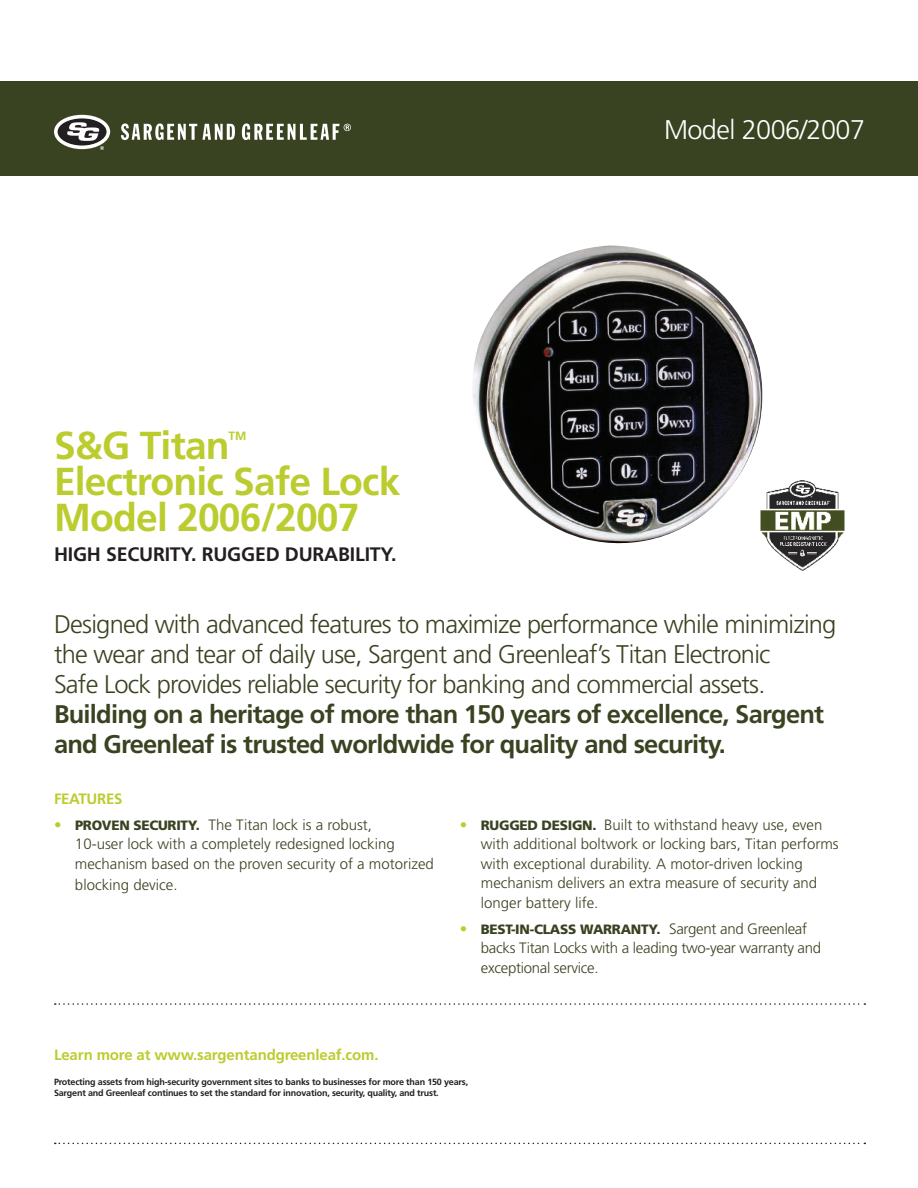
<style>
.page{position:relative;width:918px;height:1188px;background:#fff}
.page>*{position:absolute;margin:0;border:0;box-sizing:border-box;transform-origin:0 0}
.t1{font:700 39px/36px "Frutiger LT Std";letter-spacing:-.02em;color:#bbcc2e}
.t2{font:300 27px "Frutiger LT Std";letter-spacing:-.02em;color:#fff}
.t3{font:300 25.5px/30px "Frutiger LT Std";letter-spacing:-.03em;color:#394321}
.t4{font:700 25.5px/30px "Frutiger LT Std";letter-spacing:-.03em;color:#394321}
.t5{font:700 19.5px "Frutiger LT Std";letter-spacing:-.01em;color:#231f20}
.t6{font:300 15px/19.5px "Frutiger LT Std";color:#394321}
.t7{font:300 15px/19.5px "Frutiger LT Std";letter-spacing:-.02em;color:#394321}
.t8{font:700 15px "Frutiger LT Std";letter-spacing:-.01em;color:#bbcc2e}
.t9{font:900 13.5px "Frutiger LT Std";letter-spacing:-.02em;color:#394321}
.t10{font:700 12px "Frutiger LT Std";color:#bbcc2e}
.t11{font:700 9px/10.5px "Frutiger LT Std";letter-spacing:-.02em;color:#231f20}
.s1{color:#bbcc2e}
.s2{font-weight:900;font-size:13.5px}
.s3{font-weight:300;font-size:15px;color:#bbcc2e}
.s4{font-weight:300;font-size:15px}
</style>
<div class="page">
<div style="left:0;top:81px;width:918px;height:95px;background:#394321"></div>
<svg style="left:54px;top:115px;width:56px;height:35px"></svg>
<svg style="left:121px;top:123px;width:114px;height:17px"></svg>
<svg style="left:242px;top:123px;width:109px;height:17px"></svg>
<svg style="left:55px;top:1143px;width:810px;height:1px"></svg>
<svg style="left:55px;top:1003px;width:810px;height:2px"></svg>
<img style="left:473px;top:246px;width:290px;height:298px">
<img style="left:759px;top:480px;width:86px;height:90px">
<h1 class="t1" style="left:54px;top:428px;width:177px">S&amp;G Titan</h1>
<p class="t10" style="left:229px;top:429px;width:19px">TM</p>
<h1 class="t1" style="left:54px;top:464px;width:348px">Electronic Safe Lock<br>Model 2006/2007</h1>
<h3 class="t5" style="left:54px;top:542px;width:344px">HIGH SECURITY. RUGGED DURABILITY.</h3>
<h2 class="t2" style="left:664px;top:114px;width:203px">Model 2006/2007</h2>
<h3 class="t3" style="left:54px;top:609px;width:784px">Designed with advanced features to maximize performance while minimizing the wear and tear of daily use, Sargent and Greenleaf’s Titan Electronic<br>Safe Lock provides reliable security for banking and commercial assets.</h3>
<h3 class="t4" style="left:54px;top:699px;width:772px">Building on a heritage of more than 150 years of excellence, Sargent and Greenleaf is trusted worldwide for quality and security.</h3>
<p class="t8" style="left:54px;top:790px;width:70px">FEATURES</p>
<p class="t6" style="left:75px;top:815px;width:360px;text-indent:-21px"><span class="s1">•</span> <span class="s2">PROVEN SECURITY.</span> The Titan lock is a robust,<br>10-user lock with a completely redesigned locking mechanism based on the proven security of a motorized</p>
<p class="t6" style="left:75px;top:875px;width:104px">blocking device.</p>
<p class="t6" style="left:481px;top:815px;width:359px;text-indent:-21px"><span class="s1">•</span> <span class="s2">RUGGED DESIGN.</span> Built to withstand heavy use, even with additional boltwork or locking bars, Titan performs with exceptional durability. A motor-driven locking mechanism delivers an extra measure of security and longer battery life.</p>
<p class="t9" style="left:460px;top:921px;width:349px"><span class="s3">•</span> BEST-IN-CLASS WARRANTY. <span class="s4">Sargent and Greenleaf</span></p>
<p class="t7" style="left:481px;top:939px;width:342px">backs Titan Locks with a leading two-year warranty and exceptional service.</p>
<p class="t8" style="left:54px;top:1046px;width:326px">Learn more at www.sargentandgreenleaf.com.</p>
<p class="t11" style="left:54px;top:1077px;width:416px">Protecting assets from high-security government sites to banks to businesses for more than 150 years,<br>Sargent and Greenleaf continues to set the standard for innovation, security, quality, and trust.</p>
</div>
